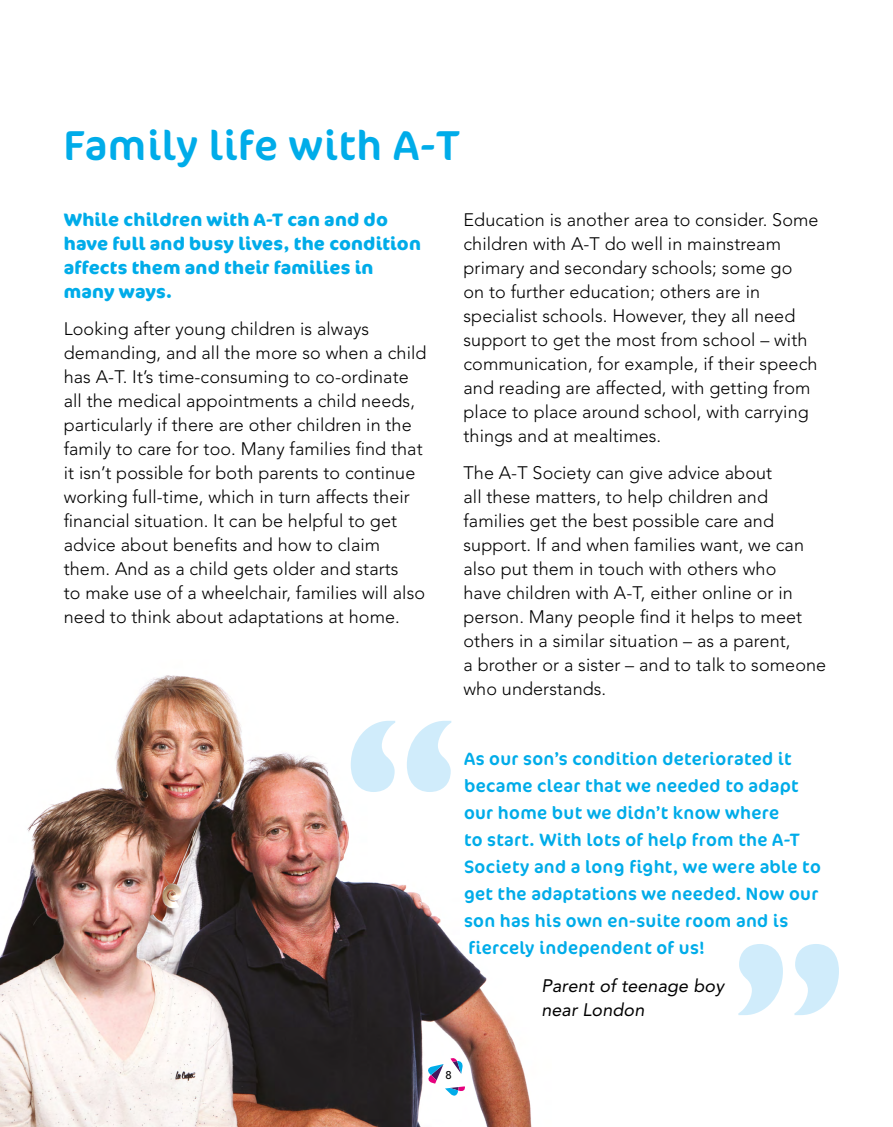
<style>
.page{position:relative;width:893px;height:1127px;background:#fff}
.page>*{position:absolute;margin:0;border:0;box-sizing:border-box;transform-origin:0 0}
.t1{font:700 210px "Cocon";color:#a1daf8}
.t2{font:42px "Cocon";letter-spacing:.02em;color:#00ace9}
.t3{font:300 18px/24px "Avenir";letter-spacing:.005em;color:#000}
.t4{font:18px/27px "Cocon";letter-spacing:.02em;color:#00ace9}
.t5{font:700 18px/24px "Cocon";letter-spacing:.01em;color:#00ace9}
.t6{font:italic 18px/24px "Avenir";letter-spacing:.005em;color:#000}
.t7{font:500 11.25px "Avenir";color:#000}
</style>
<div class="page">
<img style="left:0;top:675px;width:532px;height:452px">
<svg style="left:428px;top:1058px;width:37px;height:37px"></svg>
<h2 class="t2" style="left:64px;top:121px;width:398px">Family life with A-T</h2>
<p class="t5" style="left:64px;top:208px;width:359px">While children with A-T can and do have full and busy lives, the condition affects them and their families in many ways.</p>
<p class="t3" style="left:64px;top:317px;width:364px">Looking after young children is always demanding, and all the more so when a child has A-T. It’s time-consuming to co-ordinate all the medical appointments a child needs, particularly if there are other children in the family to care for too. Many families find that it isn’t possible for both parents to continue working full-time, which in turn affects their financial situation. It can be helpful to get advice about benefits and how to claim them. And as a child gets older and starts<br>to make use of a wheelchair, families will also need to think about adaptations at home.</p>
<h1 class="t1" style="left:344px;top:681px;width:116px">“</h1>
<p class="t3" style="left:463px;top:208px;width:357px">Education is another area to consider. Some children with A-T do well in mainstream primary and secondary schools; some go<br>on to further education; others are in specialist schools. However, they all need support to get the most from school – with communication, for example, if their speech and reading are affected, with getting from place to place around school, with carrying things and at mealtimes.</p>
<p class="t3" style="left:463px;top:461px;width:364px">The A-T Society can give advice about<br>all these matters, to help children and families get the best possible care and support. If and when families want, we can also put them in touch with others who<br>have children with A-T, either online or in person. Many people find it helps to meet others in a similar situation – as a parent,<br>a brother or a sister – and to talk to someone who understands.</p>
<p class="t4" style="left:464px;top:746px;width:358px">As our son’s condition deteriorated it became clear that we needed to adapt our home but we didn’t know where<br>to start. With lots of help from the A-T Society and a long fight, we were able to get the adaptations we needed. Now our son has his own en-suite room and is fiercely independent of us!</p>
<h1 class="t1" style="left:731px;top:900px;width:116px">”</h1>
<p class="t6" style="left:541px;top:973px;width:184px">Parent of teenage boy near London</p>
<p class="t7" style="left:445px;top:1069px;width:8px">8</p>
</div>
